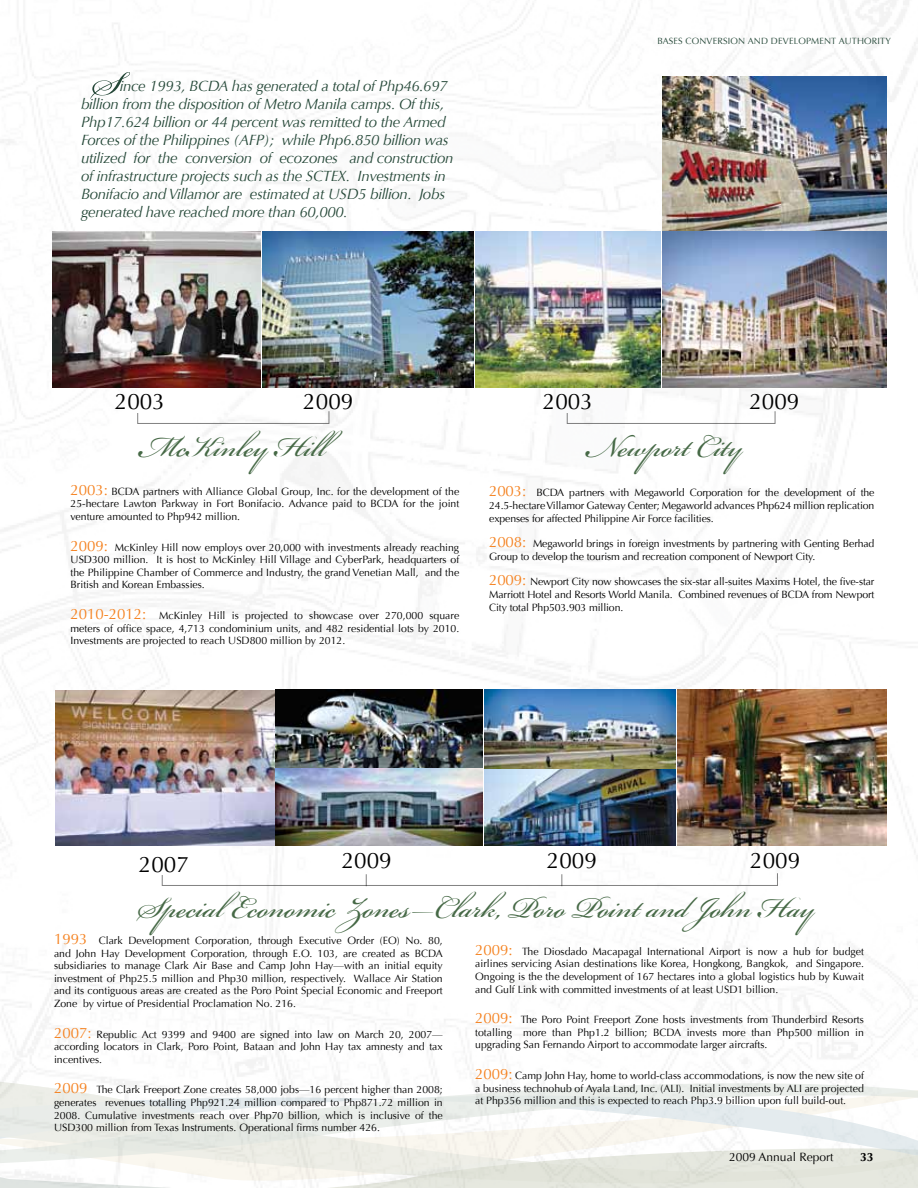
<style>
.page{position:relative;width:918px;height:1188px;background:#fff}
.page>*{position:absolute;margin:0;border:0;box-sizing:border-box;transform-origin:0 0}
.t1{font:51px "Beautiful ES";color:#244737}
.t2{font:45px "Beautiful ES";color:#466946}
.t3{font:22.5px "Optima";color:#000}
.t4{font:italic 15px/18px "Optima";letter-spacing:-.02em;color:#244737}
.t5{font:12px "Optima";color:#000}
.t6{font:700 12px "Optima";color:#000}
.t7{font:10.5px/12.6px "Optima";color:#000;text-align:justify}
.t8{font:9px "Optima";letter-spacing:.02em;color:#244737}
.s1{font-size:15px;color:#f58220}
</style>
<div class="page">
<img style="left:0;top:0;width:918px;height:1026px">
<svg style="left:0;top:972px;width:417px;height:54px"></svg>
<svg style="left:0;top:1026px;width:918px;height:162px"></svg>
<svg style="left:0;top:1082px;width:918px;height:89px"></svg>
<img style="left:53px;top:231px;width:608px;height:157px">
<svg style="left:137px;top:411px;width:192px;height:13px"></svg>
<svg style="left:567px;top:411px;width:209px;height:13px"></svg>
<svg style="left:162px;top:873px;width:616px;height:13px"></svg>
<img style="left:678px;top:690px;width:208px;height:156px">
<img style="left:662px;top:76px;width:225px;height:312px">
<img style="left:56px;top:690px;width:426px;height:156px">
<img style="left:484px;top:690px;width:192px;height:155px">
<h1 class="t1" style="left:92px;top:56px;width:29px">S</h1>
<p class="t4" style="left:81px;top:77px;width:374px;text-indent:39px">ince 1993, BCDA has generated a total of Php46.697 billion from the disposition of Metro Manila camps. Of this, Php17.624 billion or 44 percent was remitted to the Armed Forces of the Philippines (AFP); while Php6.850 billion was utilized for the conversion of ecozones and construction of infrastructure projects such as the SCTEX. Investments in Bonifacio and Villamor are estimated at USD5 billion. Jobs generated have reached more than 60,000.</p>
<h3 class="t3" style="left:115px;top:388px;width:52px">2003</h3>
<h3 class="t3" style="left:303px;top:388px;width:52px">2009</h3>
<p class="t8" style="left:657px;top:35px;width:12px">Bases</p>
<p class="t8" style="left:686px;top:35px;width:34px">Conversion</p>
<p class="t8" style="left:748px;top:35px;width:8px">and</p>
<p class="t8" style="left:771px;top:35px;width:25px">Development</p>
<p class="t8" style="left:839px;top:35px;width:13px">Authorit</p>
<p class="t8" style="left:886px;top:35px;width:7px">y</p>
<h3 class="t3" style="left:543px;top:388px;width:52px">2003</h3>
<h3 class="t3" style="left:749px;top:388px;width:52px">2009</h3>
<h2 class="t2" style="left:140px;top:422px;width:188px">McKinley Hill</h2>
<h2 class="t2" style="left:589px;top:422px;width:155px">Newport City</h2>
<p class="t7" style="left:70px;top:485px;width:390px"><span class="s1">2003:</span> BCDA partners with Alliance Global Group, Inc. for the development of the 25-hectare Lawton Parkway in Fort Bonifacio. Advance paid to BCDA for the joint venture amounted to Php942 million.</p>
<p class="t7" style="left:70px;top:541px;width:390px"><span class="s1">2009:</span> McKinley Hill now employs over 20,000 with investments already reaching USD300 million. It is host to McKinley Hill Village and CyberPark, headquarters of the Philippine Chamber of Commerce and Industry, the grand Venetian Mall, and the British and Korean Embassies.</p>
<p class="t7" style="left:70px;top:609px;width:390px"><span class="s1">2010-2012:</span> McKinley Hill is projected to showcase over 270,000 square meters of office space, 4,713 condominium units, and 482 residential lots by 2010.<br>Investments are projected to reach USD800 million by 2012.</p>
<p class="t7" style="left:489px;top:486px;width:387px"><span class="s1">2003:</span> BCDA partners with Megaworld Corporation for the development of the 24.5-hectare Villamor Gateway Center; Megaworld advances Php624 million replication expenses for affected Philippine Air Force facilities.</p>
<p class="t7" style="left:489px;top:537px;width:387px"><span class="s1">2008:</span> Megaworld brings in foreign investments by partnering with Genting Berhad<br>Group to develop the tourism and recreation component of Newport City.</p>
<p class="t7" style="left:489px;top:576px;width:387px"><span class="s1">2009:</span> Newport City now showcases the six-star all-suites Maxims Hotel, the five-star Marriott Hotel and Resorts World Manila. Combined revenues of BCDA from Newport City total Php503.903 million.</p>
<h3 class="t3" style="left:139px;top:851px;width:52px">2007</h3>
<h3 class="t3" style="left:342px;top:847px;width:52px">2009</h3>
<h3 class="t3" style="left:547px;top:847px;width:52px">2009</h3>
<h3 class="t3" style="left:750px;top:847px;width:52px">2009</h3>
<h2 class="t2" style="left:138px;top:883px;width:678px">Special Economic Zones—Clark, Poro Point and John Hay</h2>
<p class="t7" style="left:54px;top:934px;width:390px"><span class="s1">1993</span> Clark Development Corporation, through Executive Order (EO) No. 80, and John Hay Development Corporation, through E.O. 103, are created as BCDA subsidiaries to manage Clark Air Base and Camp John Hay—with an initial equity investment of Php25.5 million and Php30 million, respectively. Wallace Air Station and its contiguous areas are created as the Poro Point Special Economic and Freeport Zone by virtue of Presidential Proclamation No. 216.</p>
<p class="t7" style="left:54px;top:1028px;width:390px"><span class="s1">2007:</span> Republic Act 9399 and 9400 are signed into law on March 20, 2007— according locators in Clark, Poro Point, Bataan and John Hay tax amnesty and tax incentives.</p>
<p class="t7" style="left:54px;top:1084px;width:390px"><span class="s1">2009</span> The Clark Freeport Zone creates 58,000 jobs—16 percent higher than 2008; generates revenues totalling Php921.24 million compared to Php871.72 million in 2008. Cumulative investments reach over Php70 billion, which is inclusive of the USD300 million from Texas Instruments. Operational firms number 426.</p>
<p class="t7" style="left:475px;top:945px;width:390px"><span class="s1">2009:</span> The Diosdado Macapagal International Airport is now a hub for budget airlines servicing Asian destinations like Korea, Hongkong, Bangkok, and Singapore.<br>Ongoing is the the development of 167 hectares into a global logistics hub by Kuwait and Gulf Link with committed investments of at least USD1 billion.</p>
<p class="t7" style="left:475px;top:1013px;width:390px"><span class="s1">2009:</span> The Poro Point Freeport Zone hosts investments from Thunderbird Resorts totalling more than Php1.2 billion; BCDA invests more than Php500 million in upgrading San Fernando Airport to accommodate larger aircrafts.</p>
<p class="t7" style="left:475px;top:1069px;width:390px"><span class="s1">2009:</span> Camp John Hay, home to world-class accommodations, is now the new site of a business technohub of Ayala Land, Inc. (ALI). Initial investments by ALI are projected at Php356 million and this is expected to reach Php3.9 billion upon full build-out.</p>
<p class="t5" style="left:729px;top:1150px;width:106px">2009 Annual Report</p>
<p class="t6" style="left:860px;top:1150px;width:15px">33</p>
</div>
